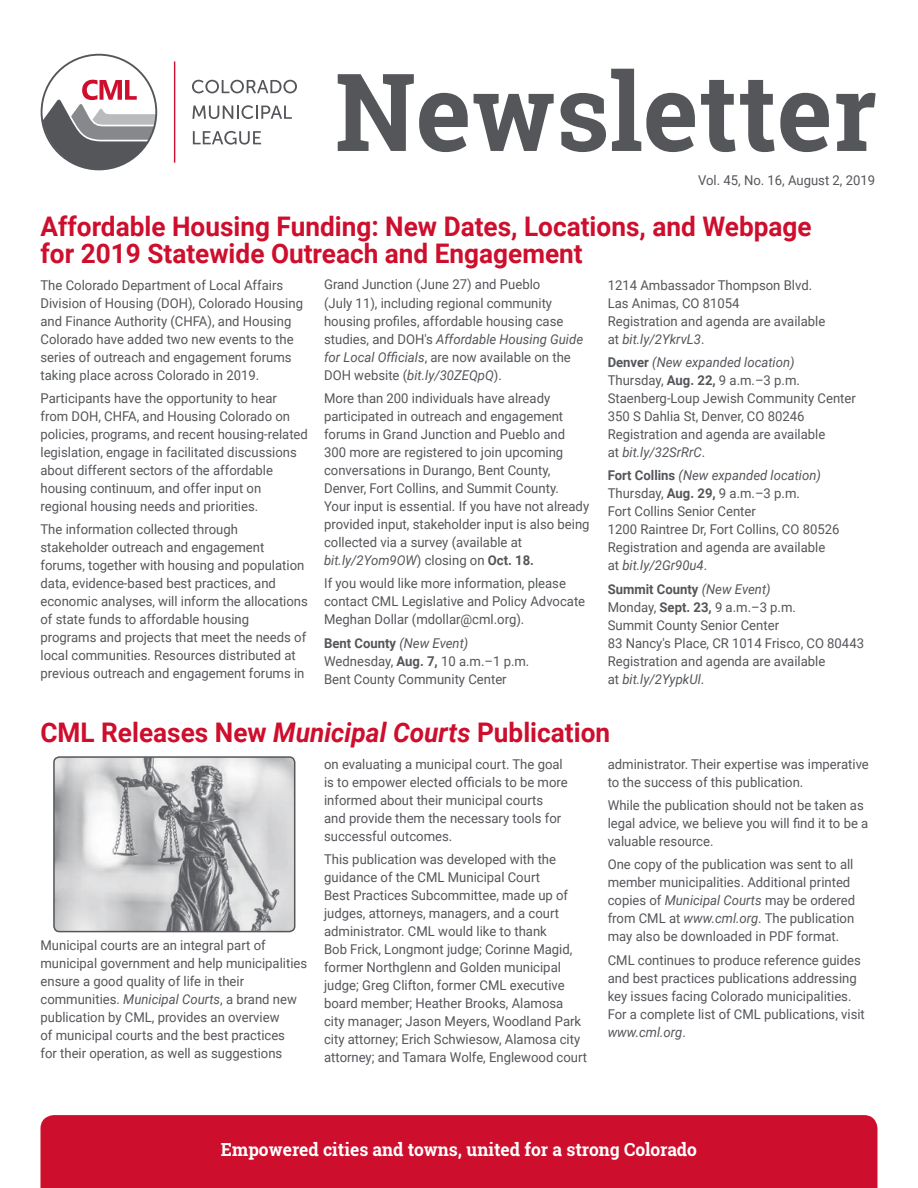
<style>
.page{position:relative;width:918px;height:1188px;background:#fff}
.page>*{position:absolute;margin:0;border:0;box-sizing:border-box;transform-origin:0 0}
.t1{font:700 108px "Roboto Slab";color:#54565a}
.t2{font:700 27px/27px "Roboto";color:#ce0e2d}
.t3{font:700 18px "Roboto Slab";color:#fff}
.t4{font:13.5px/18px "Roboto";color:#54565a}
.s1{font-style:italic}
.s2{font-weight:700}
</style>
<div class="page">
<div style="left:40px;top:1115px;width:838px;height:73px;background:#ce0e2d"></div>
<hr style="left:174px;top:61px;width:1px;height:102px;background:#ce0e2d">
<svg style="left:42px;top:80px;width:115px;height:89px"></svg>
<svg style="left:192px;top:80px;width:105px;height:13px"></svg>
<svg style="left:192px;top:105px;width:100px;height:14px"></svg>
<svg style="left:193px;top:131px;width:68px;height:14px"></svg>
<img style="left:54px;top:757px;width:241px;height:175px">
<div style="left:53px;top:756px;width:242px;height:176px;border:2px solid #54565a;border-radius:5px"></div>
<h1 class="t1" style="left:335px;top:38px;width:544px">Newsletter</h1>
<p class="t4" style="left:698px;top:171px;width:179px">Vol. 45, No. 16, August 2, 2019</p>
<h2 class="t2" style="left:40px;top:212px;width:773px">Affordable Housing Funding: New Dates, Locations, and Webpage for 2019 Statewide Outreach and Engagement</h2>
<p class="t4" style="left:40px;top:275px;width:264px">The Colorado Department of Local Affairs Division of Housing (DOH), Colorado Housing and Finance Authority (CHFA), and Housing Colorado have added two new events to the series of outreach and engagement forums taking place across Colorado in 2019.</p>
<p class="t4" style="left:40px;top:389px;width:269px">Participants have the opportunity to hear from DOH, CHFA, and Housing Colorado on policies, programs, and recent housing-related legislation, engage in facilitated discussions about different sectors of the affordable housing continuum, and offer input on regional housing needs and priorities.</p>
<p class="t4" style="left:40px;top:520px;width:269px">The information collected through stakeholder outreach and engagement forums, together with housing and population data, evidence-based best practices, and economic analyses, will inform the allocations of state funds to affordable housing programs and projects that meet the needs of local communities. Resources distributed at previous outreach and engagement forums in</p>
<p class="t4" style="left:324px;top:275px;width:261px">Grand Junction (June 27) and Pueblo<br>(July 11), including regional community housing profiles, affordable housing case studies, and DOH's <span class="s1">Affordable Housing Guide for Local Officials</span>, are now available on the DOH website (<span class="s1">bit.ly/30ZEQpQ</span>).</p>
<p class="t4" style="left:324px;top:389px;width:267px">More than 200 individuals have already participated in outreach and engagement forums in Grand Junction and Pueblo and 300 more are registered to join upcoming conversations in Durango, Bent County, Denver, Fort Collins, and Summit County.<br>Your input is essential. If you have not already provided input, stakeholder input is also being collected via a survey (available at <span class="s1">bit.ly/2Yom9OW</span>) closing on <span class="s2">Oct. 18.</span></p>
<p class="t4" style="left:324px;top:574px;width:263px">If you would like more information, please contact CML Legislative and Policy Advocate<br>Meghan Dollar (mdollar@cml.org).</p>
<p class="t4" style="left:324px;top:633px;width:207px"><span class="s2">Bent County</span> <span class="s1">(New Event)<br></span>Wednesday, <span class="s2">Aug. 7,</span> 10 a.m.–1 p.m.<br>Bent County Community Center</p>
<p class="t4" style="left:608px;top:275px;width:219px">1214 Ambassador Thompson Blvd.<br>Las Animas, CO 81054<br>Registration and agenda are available at <span class="s1">bit.ly/2YkrvL3</span>.</p>
<p class="t4" style="left:608px;top:353px;width:250px"><span class="s2">Denver</span> <span class="s1">(New expanded location)<br></span>Thursday, <span class="s2">Aug. 22,</span> 9 a.m.–3 p.m.<br>Staenberg-Loup Jewish Community Center<br>350 S Dahlia St, Denver, CO 80246<br>Registration and agenda are available<br>at <span class="s1">bit.ly/32SrRrC</span>.</p>
<p class="t4" style="left:608px;top:466px;width:233px"><span class="s2">Fort Collins</span> <span class="s1">(New expanded location)<br></span>Thursday, <span class="s2">Aug. 29,</span> 9 a.m.–3 p.m.<br>Fort Collins Senior Center<br>1200 Raintree Dr, Fort Collins, CO 80526<br>Registration and agenda are available at <span class="s1">bit.ly/2Gr90u4</span>.</p>
<p class="t4" style="left:608px;top:579px;width:258px"><span class="s2">Summit County</span> <span class="s1">(New Event)<br></span>Monday, <span class="s2">Sept. 23,</span> 9 a.m.–3 p.m.<br>Summit County Senior Center<br>83 Nancy's Place, CR 1014 Frisco, CO 80443<br>Registration and agenda are available<br>at <span class="s1">bit.ly/2YypkUl</span>.</p>
<h2 class="t2" style="left:40px;top:718px;width:571px">CML Releases New <span class="s1">Municipal Courts</span> Publication</h2>
<p class="t4" style="left:41px;top:936px;width:268px">Municipal courts are an integral part of municipal government and help municipalities ensure a good quality of life in their communities. <span class="s1">Municipal Courts</span>, a brand new publication by CML, provides an overview<br>of municipal courts and the best practices<br>for their operation, as well as suggestions</p>
<p class="t4" style="left:324px;top:754px;width:245px">on evaluating a municipal court. The goal is to empower elected officials to be more informed about their municipal courts and provide them the necessary tools for successful outcomes.</p>
<p class="t4" style="left:324px;top:850px;width:265px">This publication was developed with the guidance of the CML Municipal Court<br>Best Practices Subcommittee, made up of judges, attorneys, managers, and a court administrator. CML would like to thank<br>Bob Frick, Longmont judge; Corinne Magid, former Northglenn and Golden municipal judge; Greg Clifton, former CML executive board member; Heather Brooks, Alamosa city manager; Jason Meyers, Woodland Park city attorney; Erich Schwiesow, Alamosa city attorney; and Tamara Wolfe, Englewood court</p>
<p class="t4" style="left:608px;top:754px;width:263px">administrator. Their expertise was imperative to the success of this publication.</p>
<p class="t4" style="left:608px;top:796px;width:262px">While the publication should not be taken as legal advice, we believe you will find it to be a valuable resource.</p>
<p class="t4" style="left:608px;top:855px;width:249px">One copy of the publication was sent to all member municipalities. Additional printed copies of <span class="s1">Municipal Courts</span> may be ordered from CML at <span class="s1">www.cml.org</span>. The publication may also be downloaded in PDF format.</p>
<p class="t4" style="left:608px;top:951px;width:259px">CML continues to produce reference guides and best practices publications addressing key issues facing Colorado municipalities.<br>For a complete list of CML publications, visit <span class="s1">www.cml.org</span>.</p>
<h3 class="t3" style="left:221px;top:1137px;width:478px">Empowered cities and towns, united for a strong Colorado</h3>
</div>
